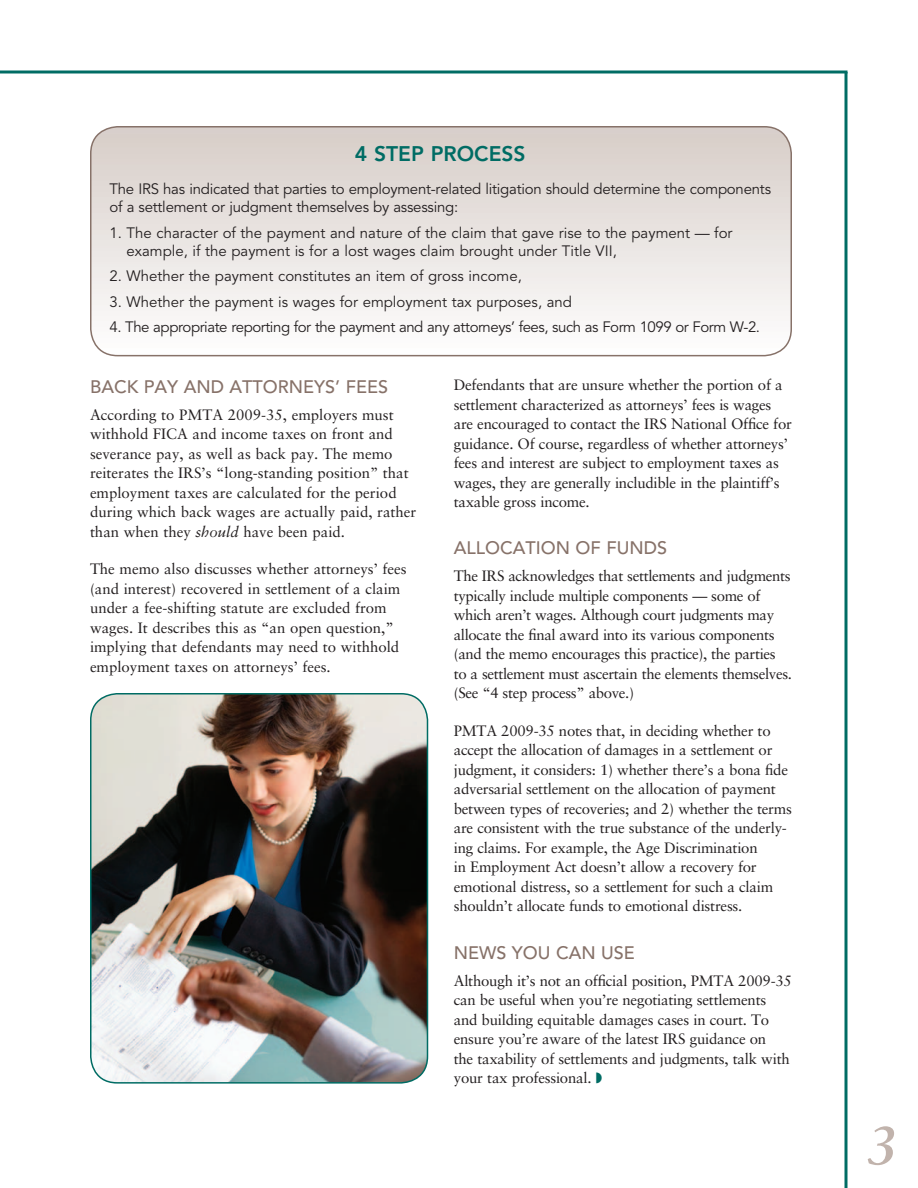
<style>
.page{position:relative;width:918px;height:1188px;background:#fff}
.page>*{position:absolute;margin:0;border:0;box-sizing:border-box;transform-origin:0 0}
.Subhead{font:italic 700 54px "Sabon LT Std";color:#c1b3ac}
.Sidebar_head{font:800 21px "Avenir LT Std";color:#006c64}
.Subhead-2{font:500 18px "Avenir LT Std";color:#877269}
.Body{font:15px/19.5px "Sabon LT Std";letter-spacing:-.015em;color:#231f20}
.Sidebar_body{font:15px/18px "Avenir LT Std";color:#231f20}
.Sidebar_body-2{font:15px "Avenir LT Std";letter-spacing:-.03em;color:#231f20}
.s1{font-style:italic}
</style>
<div class="page">
<svg style="left:844px;top:74px;width:4px;height:1114px;background:#3f908a"></svg>
<svg style="left:0;top:70px;width:848px;height:4px;background:#3f908a"></svg>
<svg style="left:91px;top:127px;width:700px;height:229px"></svg>
<div style="left:90px;top:126px;width:702px;height:230px;border:2px solid #877269;border-radius:27px"></div>
<img style="left:91px;top:694px;width:337px;height:389px">
<div style="left:90px;top:693px;width:338px;height:391px;border:2px solid #006c64;border-radius:27px"></div>
<p class="Sidebar_head" style="left:355px;top:142px;width:172px">4 STEP PROCESS</p>
<p class="Sidebar_body" style="left:110px;top:181px;width:663px">The IRS has indicated that parties to employment-related litigation should determine the components of a settlement or judgment themselves by assessing:</p>
<p class="Sidebar_body" style="left:127px;top:224px;width:608px;text-indent:-17px">1. The character of the payment and nature of the claim that gave rise to the payment — for example, if the payment is for a lost wages claim brought under Title VII,</p>
<p class="Sidebar_body" style="left:110px;top:268px;width:414px">2. Whether the payment constitutes an item of gross income,</p>
<p class="Sidebar_body" style="left:110px;top:293px;width:464px">3. Whether the payment is wages for employment tax purposes, and</p>
<p class="Sidebar_body-2" style="left:110px;top:319px;width:652px">4. The appropriate reporting for the payment and any attorneys’ fees, such as Form 1099 or Form W-2.</p>
<p class="Subhead-2" style="left:90px;top:376px;width:300px">BACK PAY AND ATTORNEYS’ FEES</p>
<p class="Body" style="left:90px;top:404px;width:328px">According to PMTA 2009-35, employers must withhold FICA and income taxes on front and severance pay, as well as back pay. The memo reiterates the IRS’s “long-standing position” that employment taxes are calculated for the period during which back wages are actually paid, rather than when they <span class="s1">should</span> have been paid.</p>
<p class="Body" style="left:90px;top:559px;width:318px">The memo also discusses whether attorneys’ fees (and interest) recovered in settlement of a claim under a fee-shifting statute are excluded from wages. It describes this as “an open question,” implying that defendants may need to withhold employment taxes on attorneys’ fees.</p>
<p class="Body" style="left:454px;top:375px;width:340px">Defendants that are unsure whether the portion of a settlement characterized as attorneys’ fees is wages are encouraged to contact the IRS National Office for guidance. Of course, regardless of whether attorneys’ fees and interest are subject to employment taxes as wages, they are generally includible in the plaintiff’s taxable gross income.</p>
<p class="Subhead-2" style="left:454px;top:538px;width:215px">ALLOCATION OF FUNDS</p>
<p class="Body" style="left:454px;top:566px;width:340px">The IRS acknowledges that settlements and judgments typically include multiple components — some of which aren’t wages. Although court judgments may allocate the final award into its various components (and the memo encourages this practice), the parties to a settlement must ascertain the elements themselves. (See “4 step process” above.)</p>
<p class="Body" style="left:454px;top:721px;width:340px">PMTA 2009-35 notes that, in deciding whether to accept the allocation of damages in a settlement or judgment, it considers: 1) whether there’s a bona fide adversarial settlement on the allocation of payment between types of recoveries; and 2) whether the terms are consistent with the true substance of the underly&shy;ing claims. For example, the Age Discrimination<br>in Employment Act doesn’t allow a recovery for emotional distress, so a settlement for such a claim shouldn’t allocate funds to emotional distress.</p>
<p class="Subhead-2" style="left:454px;top:942px;width:183px">NEWS YOU CAN USE</p>
<p class="Body" style="left:454px;top:970px;width:340px">Although it’s not an official position, PMTA 2009-35 can be useful when you’re negotiating settlements and building equitable damages cases in court. To ensure you’re aware of the latest IRS guidance on<br>the taxability of settlements and judgments, talk with your tax professional.</p>
<p class="Subhead" style="left:867px;top:1113px;width:32px">3</p>
</div>
